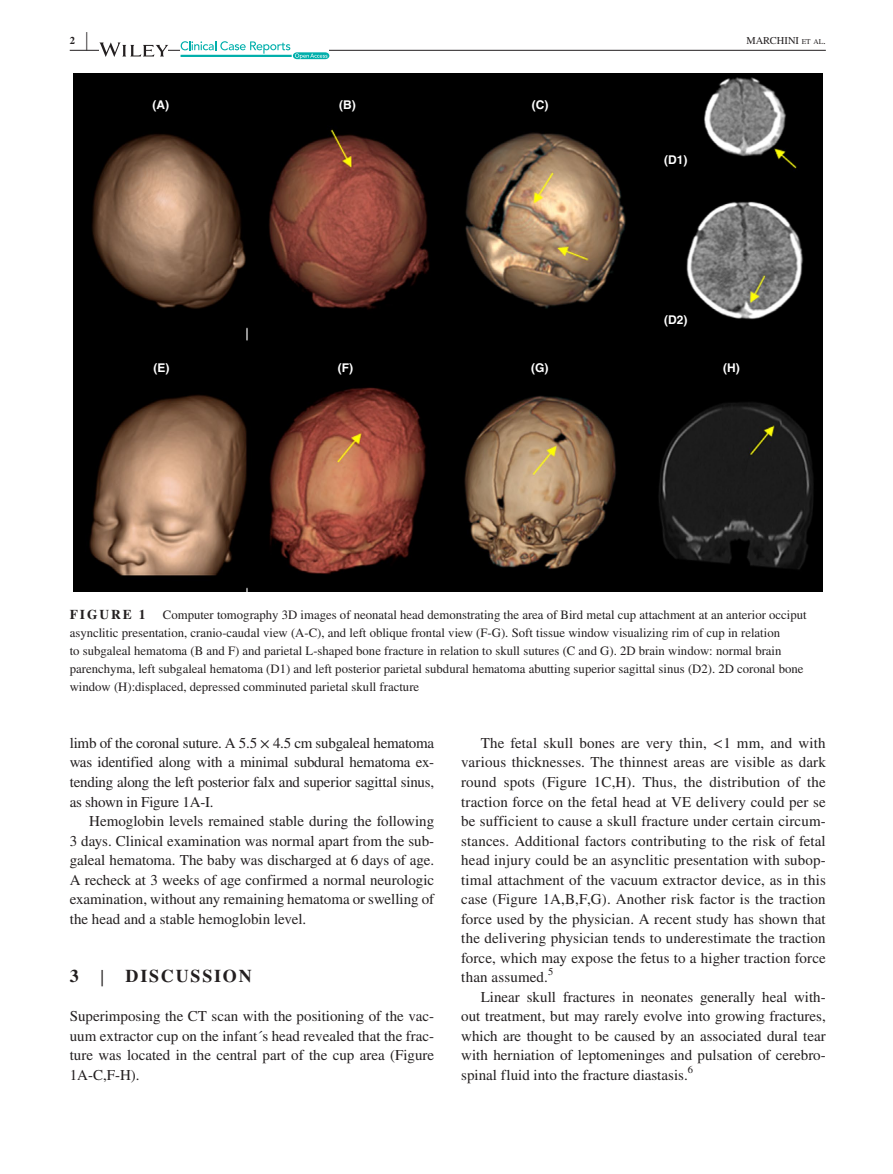
<style>
.page{position:relative;width:893px;height:1174px;background:#fff}
.page>*{position:absolute;margin:0;border:0;box-sizing:border-box;transform-origin:0 0}
.t1{font:700 25.95px "STIX";color:#231f20;scale:.36 1}
.t2{font:700 18px "STIX";letter-spacing:.1em;color:#231f20}
.t3{font:15px/19.5px "STIX";color:#231f20;text-align:justify}
.t4{font:700 13.5px "STIX";letter-spacing:.14em;color:#231f20}
.t5{font:12.75px/18px "STIX";color:#231f20}
.t6{font:700 12px "Helvetica";color:#fff}
.t7{font:10.5px "STIX";color:#231f20}
.t8{font:10.5px "STIX";color:#231f20}
.t9{font:700 10.5px "STIX";color:#231f20}
.s1{font-size:7.35px}
.s2{font-weight:400;font-size:23.7px}
</style>
<div class="page">
<hr style="left:70px;top:50px;width:756px;height:1px;background:#231f20">
<svg style="left:99px;top:42px;width:69px;height:15px"></svg>
<svg style="left:181px;top:41px;width:148px;height:18px"></svg>
<img style="left:74px;top:73px;width:748px;height:519px">
<p class="t9" style="left:70px;top:34px;width:7px">2</p>
<h1 class="t1" style="left:86px;top:26px;width:7px">|</h1>
<p class="t7" style="left:746px;top:33px;width:81px">MARCHINI <span class="s1">et al</span>.</p>
<p class="t6" style="left:152px;top:98px;width:18px">(A)</p>
<p class="t6" style="left:339px;top:98px;width:18px">(B)</p>
<p class="t6" style="left:532px;top:98px;width:18px">(C)</p>
<p class="t6" style="left:664px;top:152px;width:25px">(D1)</p>
<p class="t6" style="left:664px;top:312px;width:25px">(D2)</p>
<p class="t6" style="left:154px;top:360px;width:17px">(E)</p>
<p class="t6" style="left:338px;top:360px;width:17px">(F)</p>
<p class="t6" style="left:531px;top:360px;width:19px">(G)</p>
<p class="t6" style="left:723px;top:360px;width:18px">(H)</p>
<p class="t4" style="left:70px;top:606px;width:77px">FIGURE 1</p>
<p class="t5" style="left:70px;top:607px;width:738px;text-indent:93px">Computer tomography 3D images of neonatal head demonstrating the area of Bird metal cup attachment at an anterior occiput asynclitic presentation, cranio‐caudal view (A‐C), and left oblique frontal view (F‐G). Soft tissue window visualizing rim of cup in relation<br>to subgaleal hematoma (B and F) and parietal L‐shaped bone fracture in relation to skull sutures (C and G). 2D brain window: normal brain parenchyma, left subgaleal hematoma (D1) and left posterior parietal subdural hematoma abutting superior sagittal sinus (D2). 2D coronal bone window (H):displaced, depressed comminuted parietal skull fracture</p>
<p class="t3" style="left:70px;top:734px;width:366px">limb of the coronal suture. A 5.5 × 4.5 cm subgaleal hematoma was identified along with a minimal subdural hematoma ex&shy;tending along the left posterior falx and superior sagittal sinus, as shown in Figure 1A‐I.</p>
<p class="t3" style="left:70px;top:812px;width:366px;text-indent:20px">Hemoglobin levels remained stable during the following 3 days. Clinical examination was normal apart from the sub&shy;galeal hematoma. The baby was discharged at 6 days of age.<br>A recheck at 3 weeks of age confirmed a normal neurologic examination, without any remaining hematoma or swelling of the head and a stable hemoglobin level.</p>
<p class="t2" style="left:70px;top:965px;width:184px">3 <span class="s2">|</span> DISCUSSION</p>
<p class="t3" style="left:70px;top:1007px;width:366px">Superimposing the CT scan with the positioning of the vac&shy;uum extractor cup on the infant´s head revealed that the frac&shy;ture was located in the central part of the cup area (Figure 1A‐C,F‐H).</p>
<p class="t3" style="left:461px;top:734px;width:366px;text-indent:20px">The fetal skull bones are very thin, &lt;1 mm, and with various thicknesses. The thinnest areas are visible as dark round spots (Figure 1C,H). Thus, the distribution of the traction force on the fetal head at VE delivery could per se be sufficient to cause a skull fracture under certain circum&shy;stances. Additional factors contributing to the risk of fetal head injury could be an asynclitic presentation with subop&shy;timal attachment of the vacuum extractor device, as in this case (Figure 1A,B,F,G). Another risk factor is the traction force used by the physician. A recent study has shown that the delivering physician tends to underestimate the traction force, which may expose the fetus to a higher traction force than assumed.</p>
<p class="t8" style="left:548px;top:964px;width:7px">5</p>
<p class="t3" style="left:461px;top:987px;width:366px;text-indent:20px">Linear skull fractures in neonates generally heal with&shy;out treatment, but may rarely evolve into growing fractures, which are thought to be caused by an associated dural tear with herniation of leptomeninges and pulsation of cerebro&shy;spinal fluid into the fracture diastasis.</p>
<p class="t8" style="left:688px;top:1062px;width:7px">6</p>
</div>
